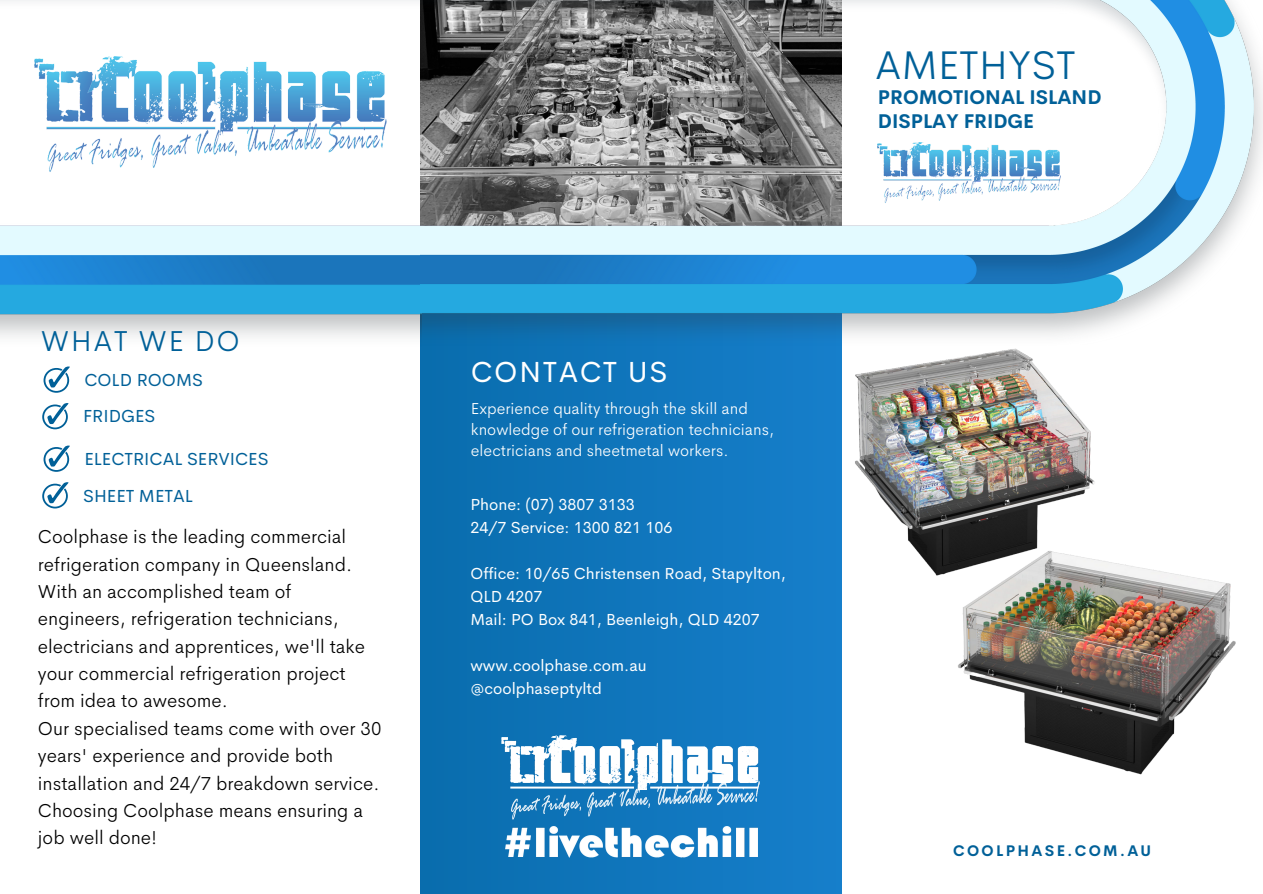
<style>
.page{position:relative;width:1263px;height:894px;background:#fff}
.page>*{position:absolute;margin:0;border:0;box-sizing:border-box;transform-origin:0 0}
.t1{font:300 40.5px "Cerebri Sans";color:#006098}
.t2{font:29.1px "Cerebri Sans";letter-spacing:.05em;color:#fff}
.t3{font:300 29.1px "Cerebri Sans";letter-spacing:.05em;color:#006098}
.t4{font:700 19.5px/24.8px "Cerebri Sans";color:#006098}
.t5{font:300 18.9px/27.3px "Cerebri Sans";color:#000}
.t6{font:17.55px/36.6px "Cerebri Sans";color:#006098}
.t7{font:16.05px/23px "Cerebri Sans";color:#fff}
.t8{font:300 16.05px/20.9px "Cerebri Sans";color:#fff}
.t9{font:700 15px "Cerebri Sans";letter-spacing:.155em;color:#006098}
</style>
<div class="page">
<div style="left:421px;top:0;width:420px;height:893px;background:linear-gradient(to right,#096dad,#177fcb)"></div>
<img style="left:505px;top:826px;width:252px;height:30px">
<img style="left:0;top:0;width:1263px;height:395px">
<img style="left:421px;top:0;width:420px;height:311px">
<svg style="left:44px;top:366px;width:26px;height:26px"></svg>
<svg style="left:42px;top:403px;width:26px;height:26px"></svg>
<svg style="left:44px;top:445px;width:26px;height:26px"></svg>
<svg style="left:42px;top:482px;width:26px;height:26px"></svg>
<img style="left:502px;top:734px;width:259px;height:86px">
<img style="left:878px;top:143px;width:182px;height:60px">
<img style="left:34px;top:56px;width:352px;height:117px">
<img style="left:811px;top:324px;width:339px;height:268px">
<img style="left:929px;top:526px;width:307px;height:249px">
<h2 class="t3" style="left:41px;top:322px;width:200px">WHAT WE DO</h2>
<p class="t6" style="left:83px;top:361px;width:121px">COLD ROOMS<br>FRIDGES</p>
<p class="t6" style="left:83px;top:440px;width:187px">ELECTRICAL SERVICES<br>SHEET METAL</p>
<p class="t5" style="left:38px;top:523px;width:345px">Coolphase is the leading commercial refrigeration company in Queensland.<br>With an accomplished team of engineers, refrigeration technicians, electricians and apprentices, we'll take your commercial refrigeration project from idea to awesome.<br>Our specialised teams come with over 30 years' experience and provide both installation and 24/7 breakdown service.<br>Choosing Coolphase means ensuring a job well done!</p>
<h2 class="t2" style="left:471px;top:353px;width:198px">CONTACT US</h2>
<p class="t8" style="left:471px;top:398px;width:305px">Experience quality through the skill and knowledge of our refrigeration technicians, electricians and sheetmetal workers.</p>
<p class="t7" style="left:470px;top:493px;width:204px">Phone: (07) 3807 3133<br>24/7 Service: 1300 821 106</p>
<p class="t7" style="left:470px;top:562px;width:317px">Office: 10/65 Christensen Road, Stapylton,<br>QLD 4207<br>Mail: PO Box 841, Beenleigh, QLD 4207</p>
<p class="t7" style="left:470px;top:654px;width:178px">www.coolphase.com.au @coolphaseptyltd</p>
<h1 class="t1" style="left:875px;top:38px;width:202px">AMETHYST</h1>
<p class="t4" style="left:878px;top:84px;width:225px">PROMOTIONAL ISLAND<br>DISPLAY FRIDGE</p>
<p class="t9" style="left:953px;top:840px;width:200px">COOLPHASE.COM.AU</p>
</div>
